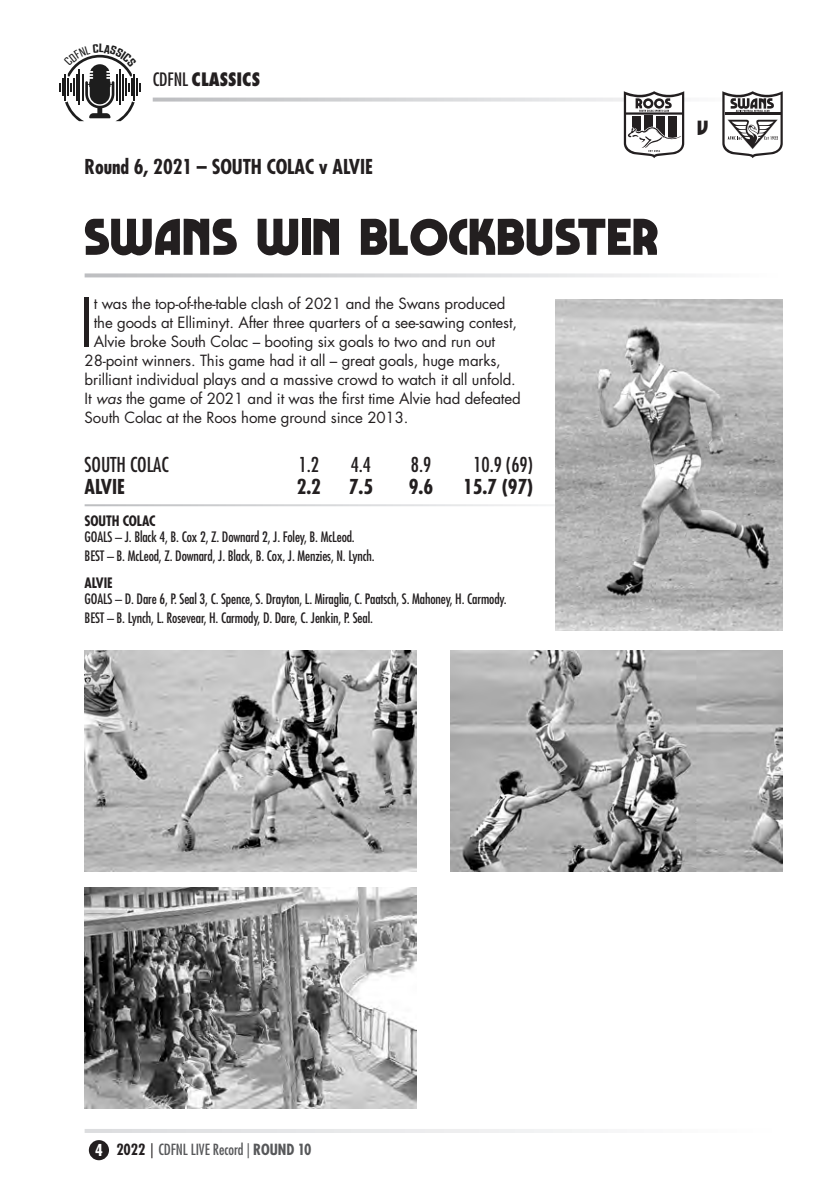
<style>
.page{position:relative;width:839px;height:1190px;background:#fff}
.page>*{position:absolute;margin:0;border:0;box-sizing:border-box;transform-origin:0 0}
.t1{font:300 condensed 65.4px "Futura Std";color:#231f20}
.t2{font:60px "Marbold";letter-spacing:-.005em;color:#231f20}
.t3{font:700 condensed 20px "Futura LT";letter-spacing:-.005em;color:#231f20}
.t4{font:condensed 20px "Futura LT";letter-spacing:-.005em;color:#231f20}
.t5{font:800 condensed 18px "Futura LT";letter-spacing:-.005em;color:#231f20}
.t6{font:18px "Marbold";color:#231f20}
.t7{font:15px "Futura Std";letter-spacing:-.01em;color:#231f20}
.t8{font:condensed 15px "Futura LT";letter-spacing:-.005em;color:#57585a}
.t9{font:condensed 14px "Futura LT";letter-spacing:-.01em;color:#231f20}
.t10{font:700 condensed 14px "Futura LT";letter-spacing:-.01em;color:#231f20}
.s1{font-weight:400}
.s2{font-style:italic}
.s3{font-weight:700;font-size:16px;color:#fff}
.s4{font-weight:700;color:#231f20}
.s5{color:#231f20}
.s6{font-weight:700}
</style>
<div class="page">
<div style="left:89px;top:1140px;width:20px;height:20px;background:#231f20;border-radius:50%"></div>
<svg style="left:85px;top:1129px;width:504px;height:4px;fill:#e8e9ea"></svg>
<svg style="left:153px;top:98px;width:532px;height:4px;background:#d8d9db"></svg>
<svg style="left:85px;top:273px;width:600px;height:4px"></svg>
<svg style="left:623px;top:91px;width:60px;height:67px"></svg>
<svg style="left:722px;top:91px;width:60px;height:67px"></svg>
<img style="left:85px;top:651px;width:331px;height:221px">
<img style="left:450px;top:651px;width:332px;height:221px">
<img style="left:85px;top:887px;width:331px;height:221px">
<img style="left:554px;top:299px;width:228px;height:332px">
<svg style="left:59px;top:54px;width:82px;height:67px"></svg>
<p class="t5" style="left:153px;top:68px;width:109px"><span class="s1">CDFNL</span> CLASSICS</p>
<p class="t3" style="left:85px;top:154px;width:290px">Round 6, 2021 – SOUTH COLAC v ALVIE</p>
<p class="t2" style="left:85px;top:196px;width:577px">swans win blockbuster</p>
<p class="t1" style="left:81px;top:284px;width:14px">I</p>
<p class="t7" style="left:94px;top:294px;width:413px">t was the top-of-the-table clash of 2021 and the Swans produced</p>
<p class="t7" style="left:94px;top:313px;width:424px">the goods at Elliminyt. After three quarters of a see-sawing contest,</p>
<p class="t7" style="left:94px;top:332px;width:402px">Alvie broke South Colac – booting six goals to two and run out</p>
<p class="t7" style="left:85px;top:351px;width:417px">28-point winners. This game had it all – great goals, huge marks,</p>
<p class="t7" style="left:85px;top:370px;width:432px">brilliant individual plays and a massive crowd to watch it all unfold.</p>
<p class="t7" style="left:85px;top:389px;width:437px">It <span class="s2">was</span>the game of 2021 and it was the first time Alvie had defeated</p>
<p class="t7" style="left:85px;top:408px;width:325px">South Colac at the Roos home ground since 2013.</p>
<p class="t4" style="left:85px;top:453px;width:86px">SOUTH COLAC</p>
<p class="t4" style="left:298px;top:453px;width:22px">1.2</p>
<p class="t4" style="left:350px;top:453px;width:22px">4.4</p>
<p class="t4" style="left:410px;top:453px;width:22px">8.9</p>
<p class="t4" style="left:473px;top:453px;width:61px">10.9 (69)</p>
<p class="t3" style="left:85px;top:474px;width:42px">ALVIE</p>
<p class="t3" style="left:296px;top:474px;width:26px">2.2</p>
<p class="t3" style="left:348px;top:474px;width:26px">7.5</p>
<p class="t3" style="left:408px;top:474px;width:26px">9.6</p>
<p class="t3" style="left:463px;top:474px;width:71px">15.7 (97)</p>
<p class="t10" style="left:85px;top:512px;width:72px">SOUTH COLAC</p>
<p class="t9" style="left:85px;top:528px;width:271px">GOALS – J. Black 4, B. Cox 2, Z. Downard 2, J. Foley, B. McLeod.</p>
<p class="t9" style="left:85px;top:547px;width:291px">BEST – B. McLeod, Z. Downard, J. Black, B. Cox, J. Menzies, N. Lynch.</p>
<p class="t10" style="left:85px;top:574px;width:29px">ALVIE</p>
<p class="t9" style="left:85px;top:591px;width:423px">GOALS – D. Dare 6, P. Seal 3, C. Spence, S. Drayton, L. Miraglia, C. Paatsch, S. Mahoney, H. Carmody.</p>
<p class="t9" style="left:85px;top:609px;width:290px">BEST – B. Lynch, L. Rosevear, H. Carmody, D. Dare, C. Jenkin, P. Seal.</p>
<p class="t6" style="left:697px;top:117px;width:13px">V</p>
<p class="t8" style="left:95px;top:1140px;width:217px"><span class="s3">4</span> <span class="s4">2022</span> <span class="s5">|</span> CDFNL LIVE Record | <span class="s6">ROUND 10</span></p>
</div>
